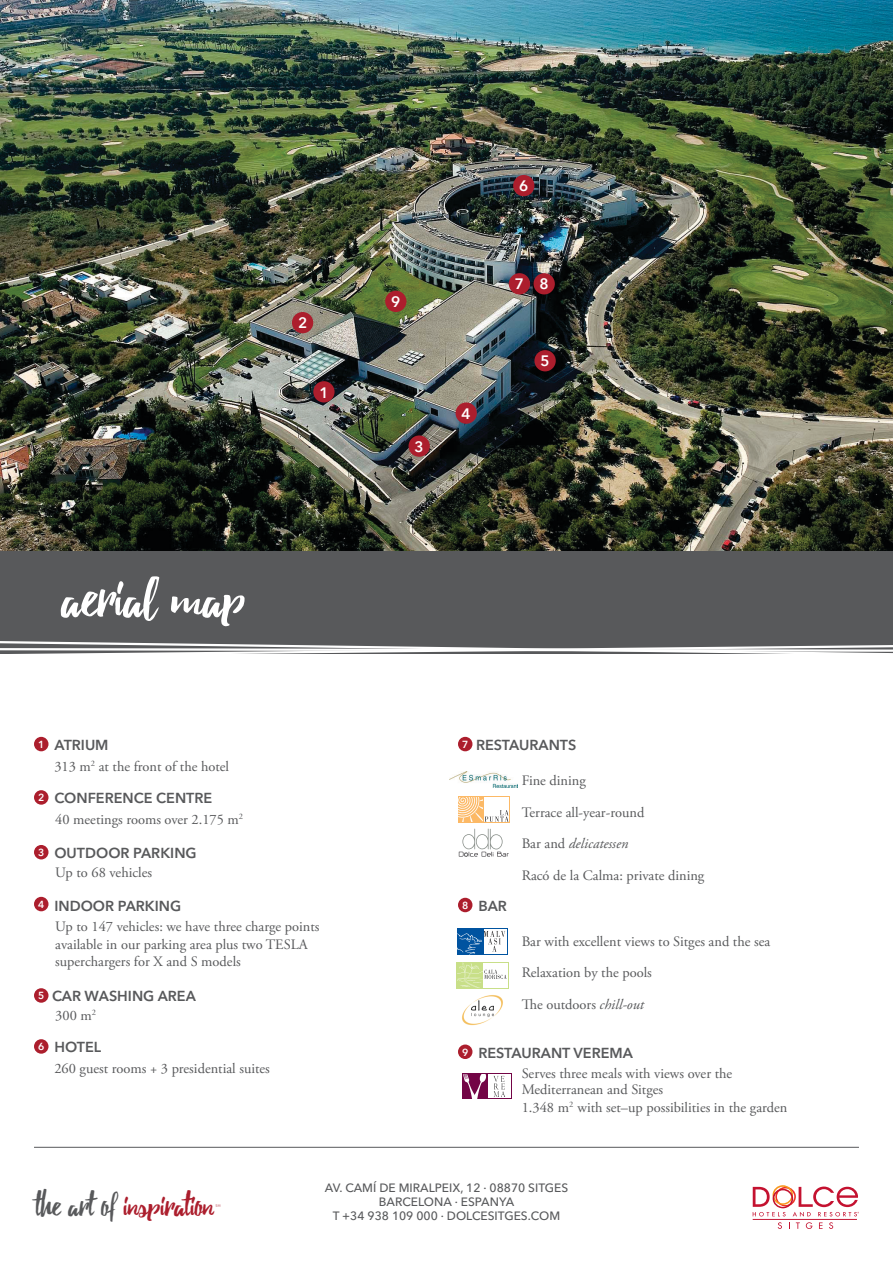
<style>
.page{position:relative;width:893px;height:1263px;background:#fff}
.page>*{position:absolute;margin:0;border:0;box-sizing:border-box;transform-origin:0 0}
.t1{font:60px "Debby";color:#fff}
.t2{font:32.4px "Debby";color:#ac1e2d}
.t3{font:600 15px "Avenir Next LT Pro";color:#fff}
._04_list{font:14.4px "Adobe Garamond Pro";color:#58595b}
._03__text_-_garamond{font:14.4px "Adobe Garamond Pro";color:#58595b}
._02_title_-_avenir{font:600 14.4px "Avenir Next LT Pro";color:#58595b}
._04_list-2{font:italic 14.4px "Adobe Garamond Pro";color:#58595b}
._03__text_-_garamond-2{font:600 14.4px "Avenir Next LT Pro";color:#58595b}
.t4{font:500 12px/14.2px "Avenir Next LT Pro";color:#58595b;text-align:center}
.t5{font:600 10.2px "Avenir Next LT Pro";color:#fff}
.s1{font-style:normal}
.s2{font-style:italic}
.s3{color:#58595b}
</style>
<div class="page">
<img style="left:0;top:0;width:893px;height:551px">
<hr style="left:34px;top:1147px;width:825px;height:1px;background:#58595b">
<svg style="left:778px;top:1222px;width:4px;height:7px"></svg>
<svg style="left:796px;top:1222px;width:4px;height:7px"></svg>
<svg style="left:806px;top:1222px;width:6px;height:7px"></svg>
<svg style="left:819px;top:1222px;width:3px;height:7px"></svg>
<svg style="left:829px;top:1222px;width:4px;height:7px"></svg>
<hr style="left:753px;top:1219px;width:104px;height:1px;background:#c41230">
<svg style="left:753px;top:1185px;width:106px;height:31px"></svg>
<svg style="left:216px;top:1204px;width:4px;height:3px"></svg>
<div style="left:34px;top:737px;width:14px;height:14px;background:#ac1e2d;border-radius:50%"></div>
<div style="left:34px;top:790px;width:14px;height:15px;background:#ac1e2d;border-radius:50%"></div>
<div style="left:34px;top:845px;width:14px;height:14px;background:#ac1e2d;border-radius:50%"></div>
<div style="left:34px;top:897px;width:14px;height:14px;background:#ac1e2d;border-radius:50%"></div>
<div style="left:34px;top:988px;width:14px;height:15px;background:#ac1e2d;border-radius:50%"></div>
<div style="left:34px;top:1039px;width:14px;height:15px;background:#ac1e2d;border-radius:50%"></div>
<div style="left:458px;top:737px;width:14px;height:14px;background:#ac1e2d;border-radius:50%"></div>
<div style="left:458px;top:898px;width:14px;height:14px;background:#ac1e2d;border-radius:50%"></div>
<div style="left:458px;top:1044px;width:14px;height:15px;background:#ac1e2d;border-radius:50%"></div>
<div style="left:0;top:551px;width:893px;height:102px;background:#58595b"></div>
<svg style="left:0;top:641px;width:893px;height:13px"></svg>
<img style="left:450px;top:771px;width:68px;height:16px">
<svg style="left:458px;top:796px;width:25px;height:26px"></svg>
<div style="left:483px;top:796px;width:26px;height:26px;background:#fcb966"></div>
<svg style="left:459px;top:797px;width:50px;height:25px"></svg>
<svg style="left:459px;top:829px;width:50px;height:28px"></svg>
<svg style="left:508px;top:962px;width:1px;height:26px"></svg>
<svg style="left:457px;top:987px;width:26px;height:1px"></svg>
<svg style="left:457px;top:962px;width:50px;height:25px"></svg>
<div style="left:481px;top:928px;width:27px;height:26px;background:#0053a0"></div>
<div style="left:482px;top:929px;width:25px;height:25px;background:#fff"></div>
<div style="left:457px;top:928px;width:26px;height:26px;background:#0053a0"></div>
<svg style="left:457px;top:931px;width:48px;height:23px"></svg>
<img style="left:462px;top:995px;width:41px;height:30px">
<div style="left:487px;top:1074px;width:25px;height:25px;background:#730546"></div>
<div style="left:487px;top:1074px;width:24px;height:24px;background:#fff"></div>
<div style="left:462px;top:1074px;width:25px;height:25px;background:#730546"></div>
<svg style="left:463px;top:1074px;width:24px;height:24px"></svg>
<svg style="left:493px;top:1076px;width:12px;height:21px"></svg>
<div style="left:313px;top:381px;width:22px;height:21px;background:#ac1e2d;border-radius:50%"></div>
<div style="left:292px;top:312px;width:21px;height:21px;background:#ac1e2d;border-radius:50%"></div>
<div style="left:409px;top:435px;width:21px;height:22px;background:#ac1e2d;border-radius:50%"></div>
<div style="left:456px;top:402px;width:21px;height:22px;background:#ac1e2d;border-radius:50%"></div>
<div style="left:534px;top:350px;width:22px;height:21px;background:#ac1e2d;border-radius:50%"></div>
<div style="left:513px;top:175px;width:21px;height:21px;background:#ac1e2d;border-radius:50%"></div>
<div style="left:509px;top:273px;width:21px;height:21px;background:#ac1e2d;border-radius:50%"></div>
<div style="left:385px;top:291px;width:21px;height:21px;background:#ac1e2d;border-radius:50%"></div>
<div style="left:534px;top:273px;width:21px;height:21px;background:#ac1e2d;border-radius:50%"></div>
<p class="t3" style="left:298px;top:314px;width:11px">2</p>
<p class="t3" style="left:319px;top:383px;width:11px">1</p>
<p class="t1" style="left:61px;top:561px;width:186px">aerial map</p>
<p class="t5" style="left:38px;top:738px;width:8px">1</p>
<p class="_02_title_-_avenir" style="left:54px;top:736px;width:56px">ATRIUM</p>
<p class="_03__text_-_garamond" style="left:54px;top:758px;width:176px">313 m<sup>2</sup> at the front of the hotel</p>
<p class="t5" style="left:38px;top:791px;width:8px">2</p>
<p class="_02_title_-_avenir" style="left:54px;top:790px;width:159px">CONFERENCE CENTRE</p>
<p class="_03__text_-_garamond" style="left:55px;top:811px;width:189px">40 meetings rooms over 2.175 m<sup>2</sup></p>
<p class="t5" style="left:38px;top:846px;width:8px">3</p>
<p class="_02_title_-_avenir" style="left:54px;top:844px;width:144px">OUTDOOR PARKING</p>
<p class="_03__text_-_garamond" style="left:55px;top:864px;width:98px">Up to 68 vehicles</p>
<p class="t5" style="left:38px;top:898px;width:8px">4</p>
<p class="_02_title_-_avenir" style="left:54px;top:897px;width:128px">INDOOR PARKING</p>
<p class="_03__text_-_garamond" style="left:55px;top:917px;width:266px">Up to 147 vehicles: we have three charge points</p>
<p class="_03__text_-_garamond" style="left:55px;top:936px;width:254px">available in our parking area plus two TESLA</p>
<p class="_03__text_-_garamond" style="left:55px;top:953px;width:187px">superchargers for X and S models</p>
<p class="t5" style="left:38px;top:989px;width:8px">5</p>
<p class="_03__text_-_garamond-2" style="left:52px;top:987px;width:145px">CAR WASHING AREA</p>
<p class="_03__text_-_garamond" style="left:55px;top:1006px;width:42px">300 m<sup>2</sup></p>
<p class="t5" style="left:38px;top:1040px;width:8px">6</p>
<p class="_02_title_-_avenir" style="left:54px;top:1039px;width:48px">HOTEL</p>
<p class="_03__text_-_garamond" style="left:54px;top:1060px;width:217px">260 guest rooms + 3 presidential suites</p>
<p class="t3" style="left:391px;top:293px;width:11px">9</p>
<p class="t3" style="left:415px;top:437px;width:11px">3</p>
<p class="t3" style="left:462px;top:404px;width:11px">4</p>
<p class="t3" style="left:519px;top:177px;width:11px">6</p>
<p class="t3" style="left:515px;top:275px;width:11px">7</p>
<p class="t3" style="left:540px;top:275px;width:11px">8</p>
<p class="t3" style="left:540px;top:352px;width:11px">5</p>
<p class="t5" style="left:462px;top:738px;width:8px">7</p>
<p class="_02_title_-_avenir" style="left:476px;top:736px;width:102px">RESTAURANTS</p>
<p class="_04_list" style="left:522px;top:772px;width:66px">Fine dining</p>
<p class="_04_list" style="left:522px;top:803px;width:124px">Terrace all-year-round</p>
<p class="_04_list-2" style="left:522px;top:835px;width:108px"><span class="s1">Bar and</span> delicatessen</p>
<p class="_04_list" style="left:522px;top:866px;width:184px">Racó de la Calma: private dining</p>
<p class="t5" style="left:462px;top:899px;width:8px">8</p>
<p class="_02_title_-_avenir" style="left:478px;top:897px;width:30px">BAR</p>
<p class="_04_list" style="left:522px;top:933px;width:250px">Bar with excellent views to Sitges and the sea</p>
<p class="_04_list" style="left:522px;top:964px;width:132px">Relaxation by the pools</p>
<p class="_04_list" style="left:522px;top:996px;width:124px">The outdoors <span class="s2">chill-out</span></p>
<p class="t5" style="left:462px;top:1046px;width:8px">9</p>
<p class="_02_title_-_avenir" style="left:478px;top:1044px;width:156px">RESTAURANT VEREMA</p>
<p class="_04_list" style="left:522px;top:1064px;width:212px">Serves three meals with views over the</p>
<p class="_04_list" style="left:522px;top:1081px;width:143px">Mediterranean and Sitges</p>
<p class="_04_list" style="left:522px;top:1098px;width:267px">1.348 m<sup>2</sup> with set–up possibilities in the garden</p>
<h2 class="t2" style="left:36px;top:1186px;width:179px"><span class="s3">the art of</span> inspiration</h2>
<p class="t4" style="left:325px;top:1181px;width:245px">AV. CAMÍ DE MIRALPEIX, 12 · 08870 SITGES<br>BARCELONA · ESPANYA</p>
<p class="t4" style="left:333px;top:1209px;width:229px">T +34 938 109 000 · DOLCESITGES.COM</p>
</div>
